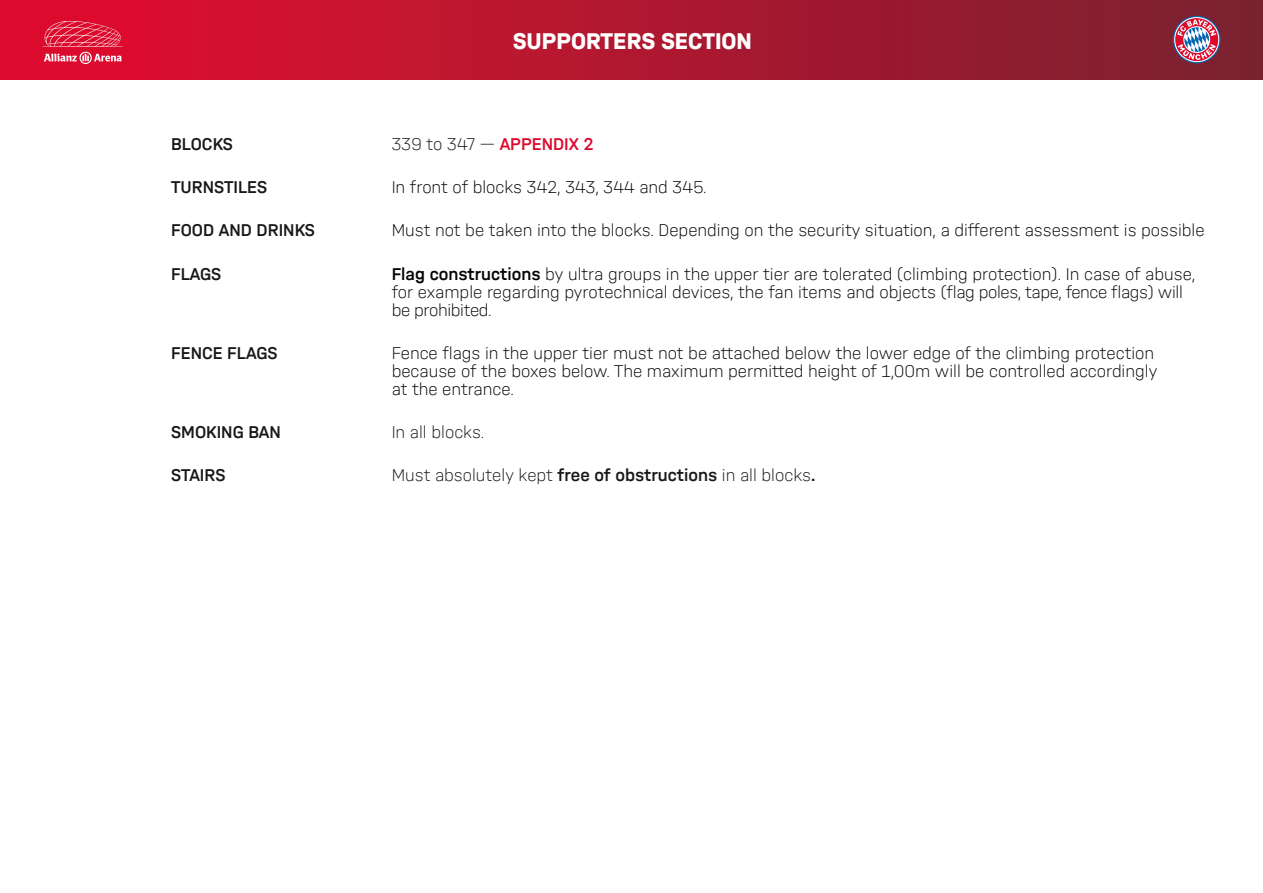
<style>
.page{position:relative;width:1263px;height:893px;background:#fff}
.page>*{position:absolute;margin:0;border:0;box-sizing:border-box;transform-origin:0 0}
.t1{font:700 24px "FC Bayern Sans";color:#fff}
.t2{font:300 18px/18px "FC Bayern Sans";color:#020304}
.t3{font:300 18px "FC Bayern Sans";color:#181816}
.t4{font:600 18px "FC Bayern Sans";color:#181816}
.t5{font:300 18px "FC Bayern Sans";letter-spacing:-.02em;color:#020304}
.s1{font-weight:600;color:#dd0a2e}
.s2{font-weight:600}
</style>
<div class="page">
<div style="left:0;top:0;width:1263px;height:79px;background:linear-gradient(to right,#e50d2f,#7a2230)"></div>
<svg style="left:1173px;top:16px;width:47px;height:47px"></svg>
<svg style="left:1175px;top:18px;width:43px;height:43px"></svg>
<svg style="left:42px;top:21px;width:81px;height:43px"></svg>
<p class="t1" style="left:513px;top:27px;width:240px">SUPPORTERS SECTION</p>
<p class="t4" style="left:171px;top:134px;width:63px">BLOCKS</p>
<p class="t3" style="left:392px;top:134px;width:203px">339 to 347 — <span class="s1">APPENDIX 2</span></p>
<p class="t4" style="left:171px;top:177px;width:98px">TURNSTILES</p>
<p class="t2" style="left:392px;top:178px;width:316px">In front of blocks 342, 343, 344 and 345.</p>
<p class="t4" style="left:171px;top:220px;width:145px">FOOD AND DRINKS</p>
<p class="t2" style="left:392px;top:221px;width:814px">Must not be taken into the blocks. Depending on the security situation, a different assessment is possible</p>
<p class="t4" style="left:171px;top:263px;width:52px">FLAGS</p>
<p class="t2" style="left:392px;top:264px;width:805px"><span class="s2">Flag constructions</span> by ultra groups in the upper tier are tolerated (climbing protection). In case of abuse, for example regarding pyrotechnical devices, the fan items and objects (flag poles, tape, fence flags) will</p>
<p class="t5" style="left:392px;top:299px;width:101px">be prohibited.</p>
<p class="t4" style="left:171px;top:342px;width:108px">FENCE FLAGS</p>
<p class="t2" style="left:392px;top:343px;width:764px">Fence flags in the upper tier must not be attached below the lower edge of the climbing protection</p>
<p class="t2" style="left:392px;top:361px;width:767px">because of the boxes below. The maximum permitted height of 1,00m will be controlled accordingly</p>
<p class="t2" style="left:392px;top:379px;width:124px">at the entrance.</p>
<p class="t4" style="left:171px;top:422px;width:111px">SMOKING BAN</p>
<p class="t3" style="left:392px;top:422px;width:94px">In all blocks.</p>
<p class="t4" style="left:171px;top:465px;width:56px">STAIRS</p>
<p class="t3" style="left:392px;top:465px;width:425px">Must absolutely kept <span class="s2">free of obstructions</span> in all blocks<span class="s2">.</span></p>
</div>
